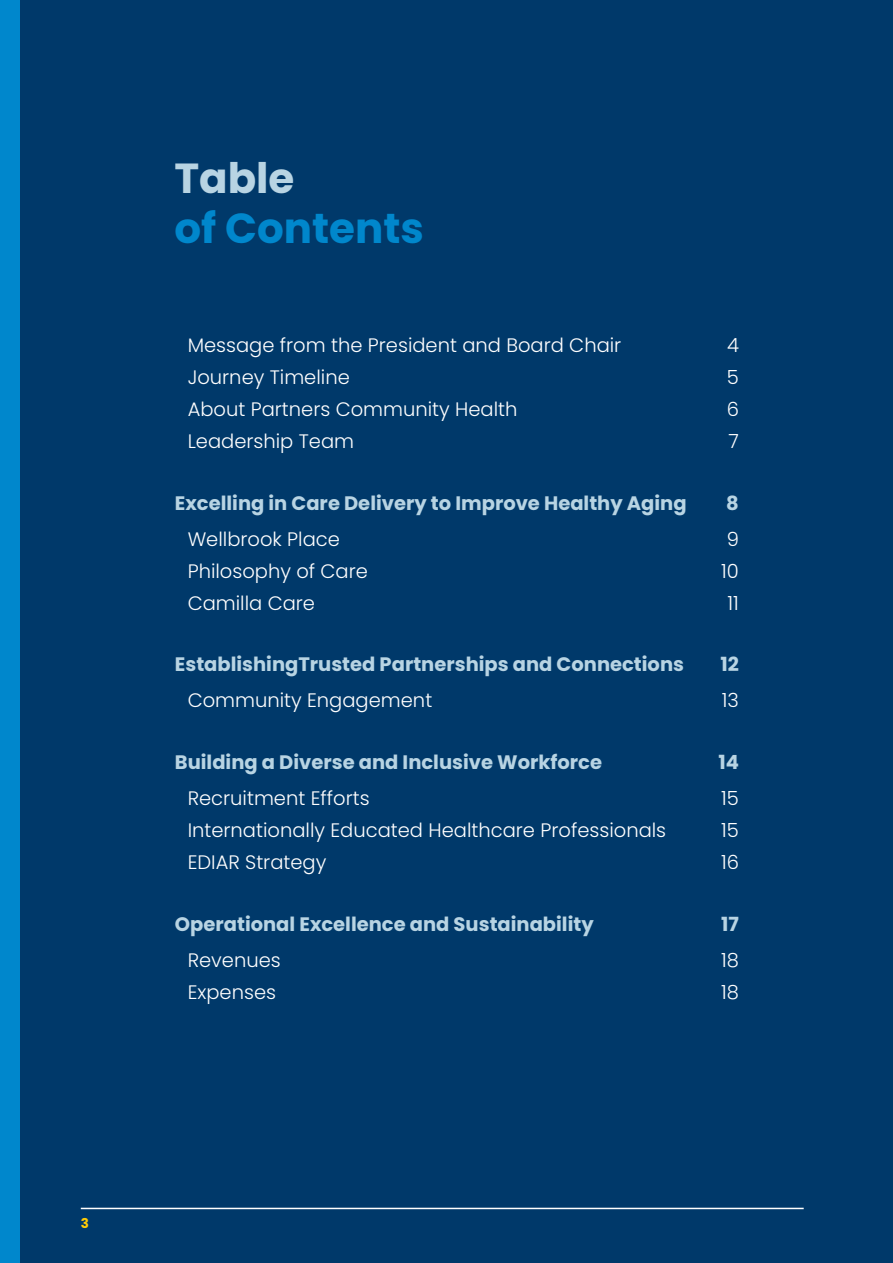
<style>
.page{position:relative;width:893px;height:1263px;background:#fff}
.page>*{position:absolute;margin:0;border:0;box-sizing:border-box;transform-origin:0 0}
.t1{font:700 42px "Poppins";color:#0087cc}
.t2{font:700 42px "Poppins";color:#b8d4e3}
.t3{font:300 19.5px "Poppins";color:#fff}
.t4{font:700 19.5px "Poppins";color:#b8d4e3}
.t5{font:700 13.5px "Poppins";color:#ffcc05}
</style>
<div class="page">
<div style="left:19px;top:0;width:874px;height:1263px;background:#00396a"></div>
<div style="left:0;top:0;width:19px;height:1263px;background:#0087cc"></div>
<hr style="left:81px;top:1208px;width:723px;height:1px;background:#fff">
<p class="t5" style="left:81px;top:1216px;width:10px">3</p>
<h1 class="t2" style="left:174px;top:154px;width:122px">Table</h1>
<h1 class="t1" style="left:174px;top:204px;width:251px">of Contents</h1>
<p class="t3" style="left:188px;top:334px;width:435px">Message from the President and Board Chair</p>
<p class="t3" style="left:727px;top:334px;width:13px">4</p>
<p class="t3" style="left:188px;top:366px;width:164px">Journey Timeline</p>
<p class="t3" style="left:727px;top:366px;width:14px">5</p>
<p class="t3" style="left:188px;top:398px;width:331px">About Partners Community Health</p>
<p class="t3" style="left:727px;top:398px;width:14px">6</p>
<p class="t3" style="left:188px;top:430px;width:168px">Leadership Team</p>
<p class="t3" style="left:729px;top:430px;width:12px">7</p>
<p class="t4" style="left:175px;top:491px;width:513px">Excelling in Care Delivery to Improve Healthy Aging</p>
<p class="t4" style="left:726px;top:491px;width:14px">8</p>
<p class="t3" style="left:188px;top:528px;width:154px">Wellbrook Place</p>
<p class="t3" style="left:727px;top:528px;width:14px">9</p>
<p class="t3" style="left:188px;top:559px;width:182px">Philosophy of Care</p>
<p class="t3" style="left:721px;top:559px;width:19px">10</p>
<p class="t3" style="left:188px;top:591px;width:129px">Camilla Care</p>
<p class="t3" style="left:728px;top:591px;width:13px">11</p>
<p class="t4" style="left:175px;top:653px;width:511px">EstablishingTrusted Partnerships and Connections</p>
<p class="t4" style="left:720px;top:653px;width:20px">12</p>
<p class="t3" style="left:188px;top:689px;width:246px">Community Engagement</p>
<p class="t3" style="left:722px;top:689px;width:19px">13</p>
<p class="t4" style="left:175px;top:751px;width:429px">Building a Diverse and Inclusive Workforce</p>
<p class="t4" style="left:718px;top:751px;width:22px">14</p>
<p class="t3" style="left:188px;top:787px;width:183px">Recruitment Efforts</p>
<p class="t3" style="left:721px;top:787px;width:19px">15</p>
<p class="t3" style="left:188px;top:819px;width:480px">Internationally Educated Healthcare Professionals</p>
<p class="t3" style="left:721px;top:819px;width:19px">15</p>
<p class="t3" style="left:188px;top:851px;width:140px">EDIAR Strategy</p>
<p class="t3" style="left:721px;top:851px;width:19px">16</p>
<p class="t4" style="left:175px;top:912px;width:420px">Operational Excellence and Sustainability</p>
<p class="t4" style="left:721px;top:912px;width:19px">17</p>
<p class="t3" style="left:188px;top:949px;width:95px">Revenues</p>
<p class="t3" style="left:721px;top:949px;width:19px">18</p>
<p class="t3" style="left:188px;top:980px;width:90px">Expenses</p>
<p class="t3" style="left:721px;top:980px;width:19px">18</p>
</div>
